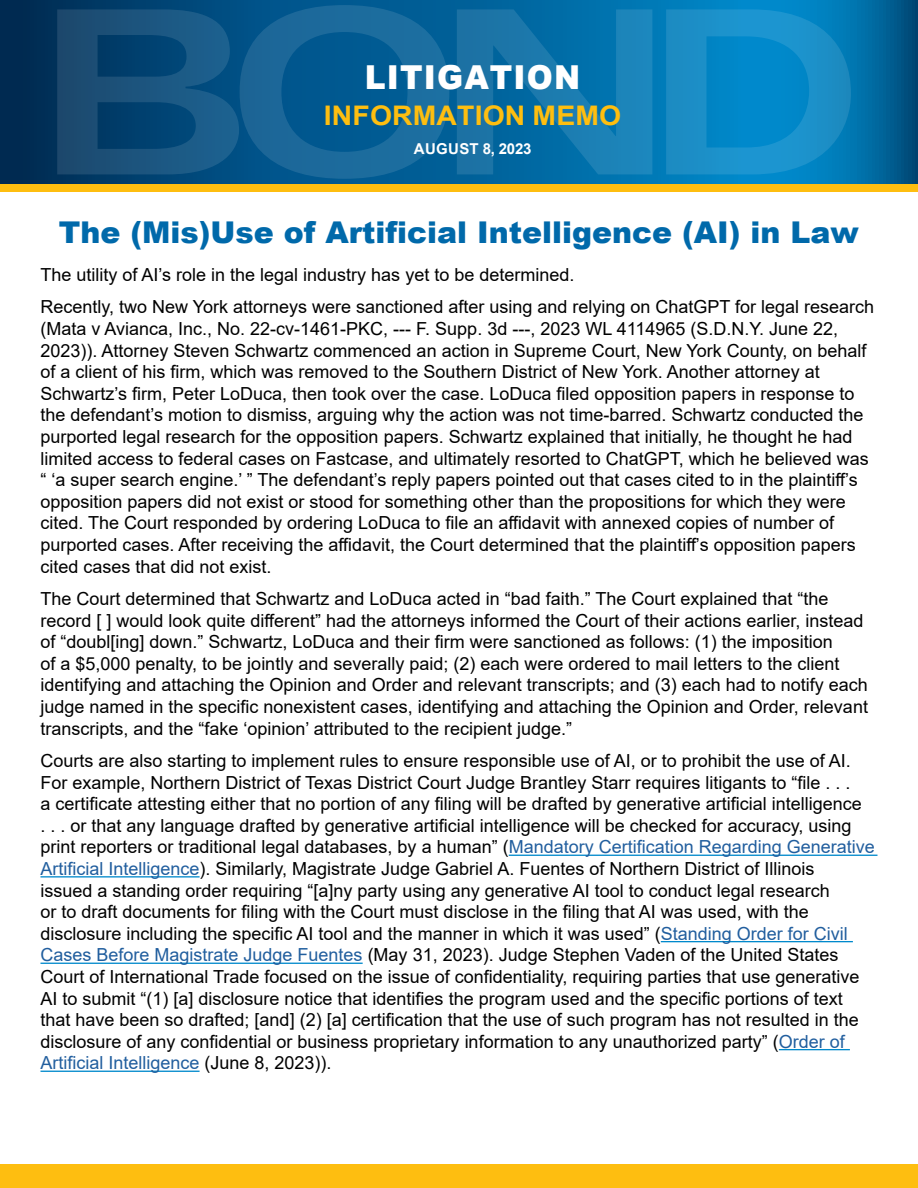
<style>
.page{position:relative;width:918px;height:1188px;background:#fff}
.page>*{position:absolute;margin:0;border:0;box-sizing:border-box;transform-origin:0 0}
.t1{font:900 33px "Arial";letter-spacing:.035em;color:#fff;scale:.95 1}
.t2{font:900 30px "Arial";color:#0069aa}
.t3{font:700 27px "Arial";letter-spacing:.005em;color:#febe10;scale:1.05 1}
.t4{font:18px/21.6px "Arial";color:#000}
.t5{font:700 15px "Arial";letter-spacing:.02em;color:#fff}
.s1{color:#215e9e}
</style>
<div class="page">
<div style="left:0;top:138px;width:918px;height:54px;background:#febe10"></div>
<hr style="left:509px;top:855px;width:369px;height:1px;background:#0089cc">
<hr style="left:40px;top:876px;width:160px;height:2px;background:#0089cc">
<hr style="left:661px;top:941px;width:192px;height:1px;background:#0089cc">
<hr style="left:40px;top:963px;width:323px;height:1px;background:#0089cc">
<hr style="left:779px;top:1049px;width:71px;height:1px;background:#0089cc">
<hr style="left:40px;top:1071px;width:160px;height:1px;background:#0089cc">
<svg style="left:0;top:0;width:918px;height:184px;background:#005689"></svg>
<svg style="left:57px;top:5px;width:392px;height:174px;background:#0f5888"></svg>
<svg style="left:457px;top:9px;width:195px;height:165px;background:#1075ab"></svg>
<svg style="left:666px;top:9px;width:185px;height:165px;background:#0f8bc7"></svg>
<div style="left:0;top:1164px;width:918px;height:24px;background:#febe10"></div>
<h1 class="t1" style="left:365px;top:53px;width:228px">LITIGATION</h1>
<h3 class="t3" style="left:324px;top:97px;width:285px">INFORMATION MEMO</h3>
<p class="t5" style="left:414px;top:138px;width:119px">AUGUST 8, 2023</p>
<h2 class="t2" style="left:59px;top:211px;width:801px">The (Mis)Use of Artificial Intelligence (AI) in Law</h2>
<p class="t4" style="left:40px;top:258px;width:835px;line-height:32.4px">The utility of AI’s role in the legal industry has yet to be determined.<br>Recently, two New York attorneys were sanctioned after using and relying on ChatGPT for legal research</p>
<p class="t4" style="left:40px;top:318px;width:830px">(Mata v Avianca, Inc., No. 22-cv-1461-PKC, --- F. Supp. 3d ---, 2023 WL 4114965 (S.D.N.Y. June 22, 2023)). Attorney Steven Schwartz commenced an action in Supreme Court, New York County, on behalf of a client of his firm, which was removed to the Southern District of New York. Another attorney at Schwartz’s firm, Peter LoDuca, then took over the case. LoDuca filed opposition papers in response to the defendant’s motion to dismiss, arguing why the action was not time-barred. Schwartz conducted the purported legal research for the opposition papers. Schwartz explained that initially, he thought he had limited access to federal cases on Fastcase, and ultimately resorted to ChatGPT, which he believed was “ ‘a super search engine.’ ” The defendant’s reply papers pointed out that cases cited to in the plaintiff’s opposition papers did not exist or stood for something other than the propositions for which they were cited. The Court responded by ordering LoDuca to file an affidavit with annexed copies of number of purported cases. After receiving the affidavit, the Court determined that the plaintiff’s opposition papers cited cases that did not exist.</p>
<p class="t4" style="left:40px;top:588px;width:829px">The Court determined that Schwartz and LoDuca acted in “bad faith.” The Court explained that “the record [ ] would look quite different” had the attorneys informed the Court of their actions earlier, instead of “doubl[ing] down.” Schwartz, LoDuca and their firm were sanctioned as follows: (1) the imposition<br>of a $5,000 penalty, to be jointly and severally paid; (2) each were ordered to mail letters to the client identifying and attaching the Opinion and Order and relevant transcripts; and (3) each had to notify each judge named in the specific nonexistent cases, identifying and attaching the Opinion and Order, relevant transcripts, and the “fake ‘opinion’ attributed to the recipient judge.”</p>
<p class="t4" style="left:40px;top:750px;width:836px">Courts are also starting to implement rules to ensure responsible use of AI, or to prohibit the use of AI.<br>For example, Northern District of Texas District Court Judge Brantley Starr requires litigants to “file . . .<br>a certificate attesting either that no portion of any filing will be drafted by generative artificial intelligence<br>. . . or that any language drafted by generative artificial intelligence will be checked for accuracy, using print reporters or traditional legal databases, by a human” (<span class="s1">Mandatory Certification Regarding Generative Artificial Intelligence</span>). Similarly, Magistrate Judge Gabriel A. Fuentes of Northern District of Illinois<br>issued a standing order requiring “[a]ny party using any generative AI tool to conduct legal research<br>or to draft documents for filing with the Court must disclose in the filing that AI was used, with the disclosure including the specific AI tool and the manner in which it was used” (<span class="s1">Standing Order for Civil Cases Before Magistrate Judge Fuentes</span> (May 31, 2023). Judge Stephen Vaden of the United States Court of International Trade focused on the issue of confidentiality, requiring parties that use generative AI to submit “(1) [a] disclosure notice that identifies the program used and the specific portions of text that have been so drafted; [and] (2) [a] certification that the use of such program has not resulted in the disclosure of any confidential or business proprietary information to any unauthorized party” (<span class="s1">Order of Artificial Intelligence</span> (June 8, 2023)).</p>
</div>
